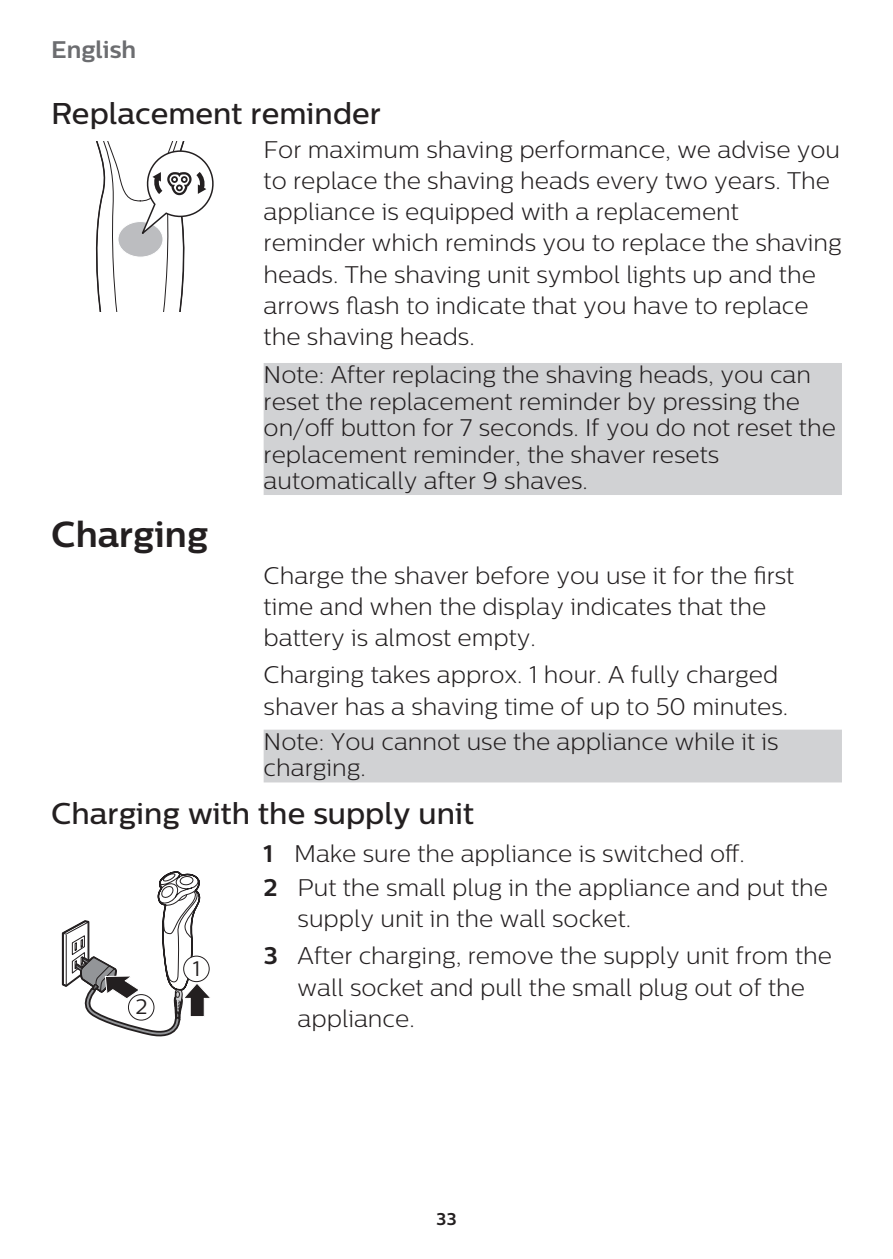
<style>
.page{position:relative;width:893px;height:1259px;background:#fff}
.page>*{position:absolute;margin:0;border:0;box-sizing:border-box;transform-origin:0 0}
.t1{font:700 36px "Centrale Sans";color:#231f20}
.t2{font:500 30px "Centrale Sans";color:#231f20}
.t3{font:300 24px/31.2px "Centrale Sans";color:#231f20}
.t4{font:700 24px "Centrale Sans";color:#6c6d70}
.t5{font:21px "Centrale Sans";color:#231f20}
.t6{font:700 17.1px "Centrale Sans";color:#231f20}
.s1{font-weight:700}
</style>
<div class="page">
<div style="left:264px;top:730px;width:578px;height:52px;background:#d1d2d4"></div>
<div style="left:264px;top:363px;width:578px;height:132px;background:#d1d2d4"></div>
<svg style="left:62px;top:871px;width:148px;height:166px"></svg>
<div style="left:184px;top:956px;width:25px;height:25px;background:#fff;border-radius:50%"></div>
<div style="left:183px;top:956px;width:27px;height:26px;border:1px solid #231f20;border-radius:50%"></div>
<div style="left:128px;top:994px;width:26px;height:26px;background:#fff;border-radius:50%"></div>
<div style="left:128px;top:994px;width:26px;height:26px;border:1px solid #231f20;border-radius:50%"></div>
<svg style="left:95px;top:142px;width:119px;height:170px"></svg>
<p class="t4" style="left:51px;top:35px;width:87px">English</p>
<p class="t2" style="left:51px;top:95px;width:331px">Replacement reminder</p>
<p class="t3" style="left:264px;top:133px;width:580px">For maximum shaving performance, we advise you to replace the shaving heads every two years. The appliance is equipped with a replacement reminder which reminds you to replace the shaving heads. The shaving unit symbol lights up and the arrows flash to indicate that you have to replace the shaving heads.</p>
<p class="t3" style="left:264px;top:361px;width:574px;line-height:26.4px">Note: After replacing the shaving heads, you can reset the replacement reminder by pressing the on/off button for 7 seconds. If you do not reset the replacement reminder, the shaver resets automatically after 9 shaves.</p>
<h1 class="t1" style="left:51px;top:512px;width:159px">Charging</h1>
<p class="t3" style="left:264px;top:559px;width:532px">Charge the shaver before you use it for the first time and when the display indicates that the battery is almost empty.</p>
<p class="t3" style="left:264px;top:659px;width:526px">Charging takes approx. 1 hour. A fully charged shaver has a shaving time of up to 50 minutes.</p>
<p class="t3" style="left:264px;top:728px;width:517px;line-height:26.4px">Note: You cannot use the appliance while it is charging.</p>
<p class="t2" style="left:51px;top:796px;width:425px">Charging with the supply unit</p>
<p class="t3" style="left:264px;top:837px;width:483px"><span class="s1">1</span> Make sure the appliance is switched off.</p>
<p class="t5" style="left:135px;top:995px;width:13px">2</p>
<p class="t5" style="left:193px;top:956px;width:9px">1</p>
<p class="t3" style="left:298px;top:871px;width:532px;text-indent:-34px"><span class="s1">2</span> Put the small plug in the appliance and put the supply unit in the wall socket.</p>
<p class="t3" style="left:298px;top:940px;width:536px;text-indent:-34px"><span class="s1">3</span> After charging, remove the supply unit from the wall socket and pull the small plug out of the appliance.</p>
<p class="t6" style="left:436px;top:1208px;width:22px">33</p>
</div>
